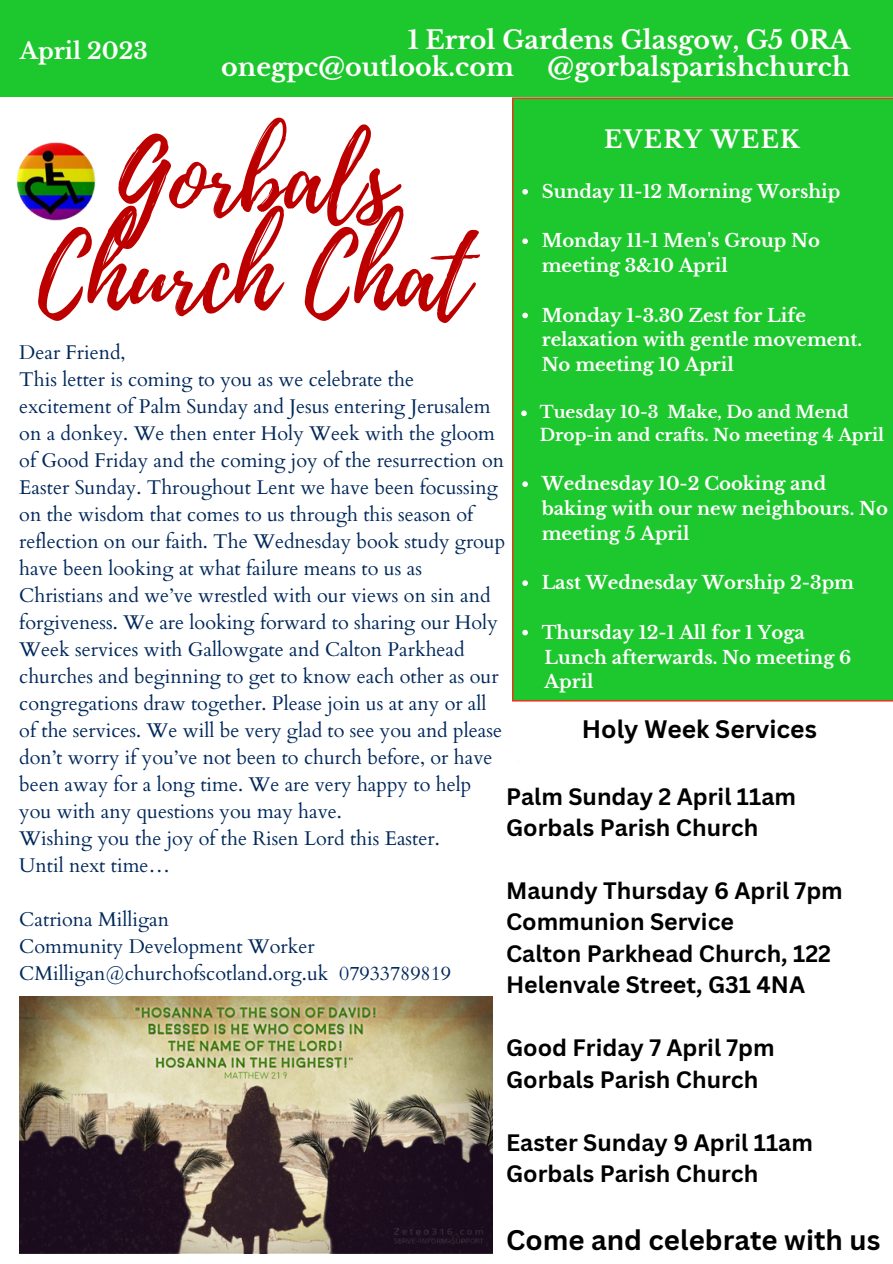
<style>
.page{position:relative;width:893px;height:1264px;background:#fff}
.page>*{position:absolute;margin:0;border:0;box-sizing:border-box;transform-origin:0 0}
.t1{font:98.7px/97.8px "Playlist Script";color:#bc0000;text-align:center}
.t2{font:700 27.6px "Canva Sans";color:#000}
.t3{font:700 25.2px/27px "Libre Baskerville";color:#fffcfc}
.t4{font:700 24.6px "Canva Sans";color:#000}
.t5{font:700 23.85px "Libre Baskerville";letter-spacing:.05em;color:#fffcfc}
.t6{font:700 23.1px/31.5px "Canva Sans";color:#000}
.t7{font:700 22.5px "Libre Baskerville";color:#fffcfc}
.t8{font:19.8px/27px "Cardo";color:#00285b}
.t9{font:700 18px/24.8px "Libre Baskerville";color:#fffcfc}
.t10{font:700 16.8px/22.5px "Libre Baskerville";color:#fffcfc}
</style>
<div class="page">
<div style="left:512px;top:97px;width:380px;height:604px;background:#1dc82f"></div>
<div style="left:0;top:0;width:892px;height:97px;background:#1dc82f"></div>
<img style="left:16px;top:142px;width:80px;height:79px">
<img style="left:19px;top:996px;width:474px;height:256px">
<svg style="left:522px;top:189px;width:6px;height:5px"></svg>
<svg style="left:522px;top:238px;width:6px;height:6px"></svg>
<svg style="left:522px;top:313px;width:6px;height:5px"></svg>
<svg style="left:521px;top:410px;width:5px;height:6px"></svg>
<svg style="left:522px;top:481px;width:6px;height:6px"></svg>
<svg style="left:522px;top:580px;width:6px;height:6px"></svg>
<svg style="left:522px;top:629px;width:6px;height:6px"></svg>
<p class="t7" style="left:20px;top:37px;width:129px">April 2023</p>
<p class="t3" style="left:221px;top:26px;width:630px;text-indent:186px">1 Errol Gardens Glasgow, G5 0RA onegpc@outlook.com</p>
<p class="t3" style="left:547px;top:53px;width:304px">@gorbalsparishchurch</p>
<h1 class="t1" style="left:38px;top:132px;width:433px">Gorbals<br>Church Chat</h1>
<p class="t5" style="left:604px;top:125px;width:197px">EVERY WEEK</p>
<p class="t9" style="left:541px;top:179px;width:300px">Sunday 11-12 Morning Worship</p>
<p class="t9" style="left:541px;top:229px;width:280px">Monday 11-1 Men's Group No meeting 3&amp;10 April</p>
<p class="t9" style="left:541px;top:303px;width:322px">Monday 1-3.30 Zest for Life relaxation with gentle movement.<br>No meeting 10 April</p>
<p class="t10" style="left:539px;top:401px;width:346px">Tuesday 10-3 Make, Do and Mend<br>Drop-in and crafts. No meeting 4 April</p>
<p class="t9" style="left:541px;top:471px;width:348px">Wednesday 10-2 Cooking and baking with our new neighbours. No meeting 5 April</p>
<p class="t9" style="left:541px;top:570px;width:314px">Last Wednesday Worship 2-3pm</p>
<p class="t9" style="left:541px;top:620px;width:311px">Thursday 12-1 All for 1 Yoga<br>Lunch afterwards. No meeting 6<br>April</p>
<p class="t8" style="left:19px;top:339px;width:487px">Dear Friend,<br>This letter is coming to you as we celebrate the excitement of Palm Sunday and Jesus entering Jerusalem on a donkey. We then enter Holy Week with the gloom of Good Friday and the coming joy of the resurrection on Easter Sunday. Throughout Lent we have been focussing on the wisdom that comes to us through this season of reflection on our faith. The Wednesday book study group have been looking at what failure means to us as Christians and we’ve wrestled with our views on sin and forgiveness. We are looking forward to sharing our Holy Week services with Gallowgate and Calton Parkhead churches and beginning to get to know each other as our congregations draw together. Please join us at any or all of the services. We will be very glad to see you and please don’t worry if you’ve not been to church before, or have been away for a long time. We are very happy to help you with any questions you may have.<br>Wishing you the joy of the Risen Lord this Easter.<br>Until next time…</p>
<p class="t8" style="left:19px;top:906px;width:433px">Catriona Milligan<br>Community Development Worker<br>CMilligan@churchofscotland.org.uk 07933789819</p>
<p class="t4" style="left:582px;top:712px;width:236px">Holy Week Services</p>
<p class="t6" style="left:506px;top:779px;width:291px">Palm Sunday 2 April 11am<br>Gorbals Parish Church</p>
<p class="t6" style="left:506px;top:874px;width:338px">Maundy Thursday 6 April 7pm<br>Communion Service<br>Calton Parkhead Church, 122<br>Helenvale Street, G31 4NA</p>
<p class="t6" style="left:506px;top:1031px;width:270px">Good Friday 7 April 7pm<br>Gorbals Parish Church</p>
<p class="t6" style="left:506px;top:1126px;width:308px">Easter Sunday 9 April 11am<br>Gorbals Parish Church</p>
<h2 class="t2" style="left:506px;top:1220px;width:376px">Come and celebrate with us</h2>
</div>
